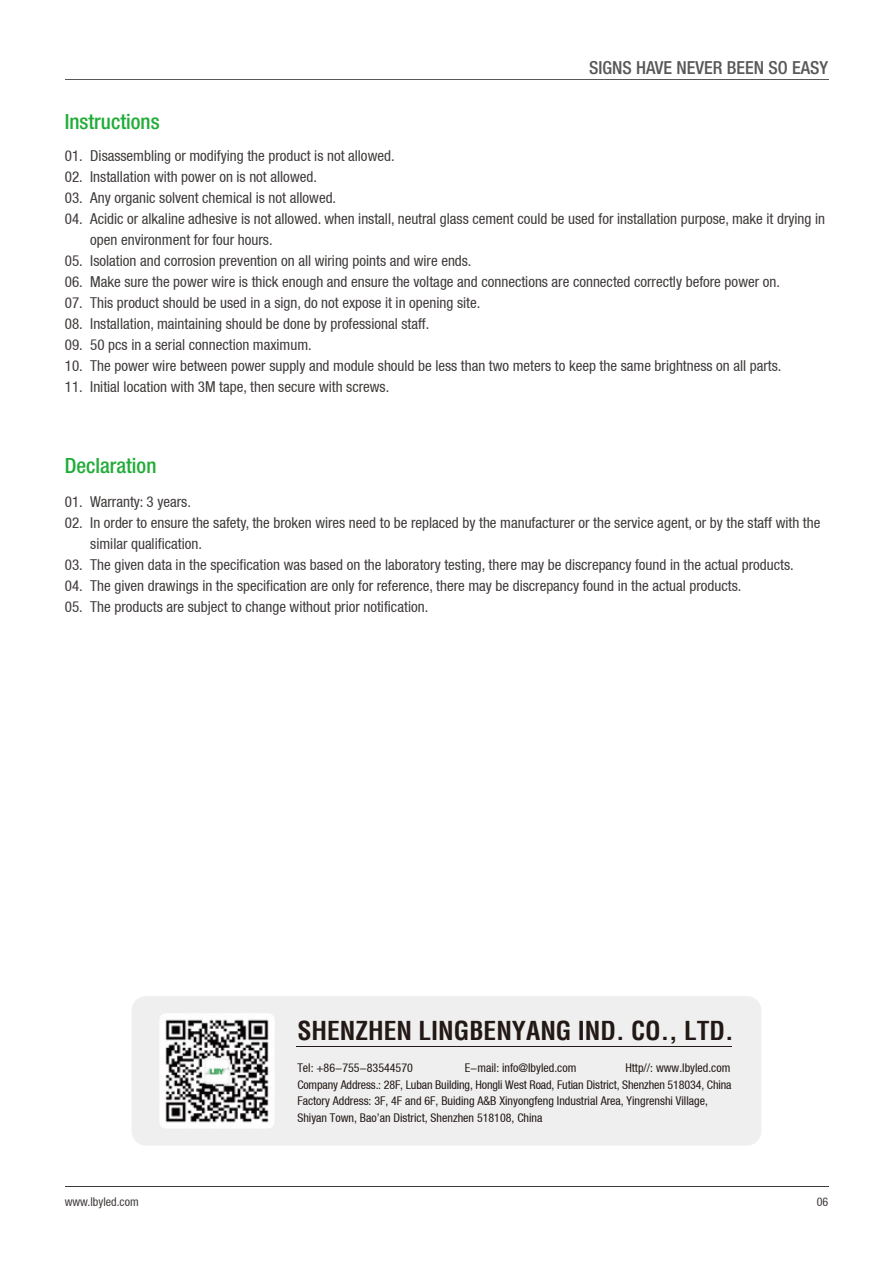
<style>
.page{position:relative;width:893px;height:1263px;background:#fff}
.page>*{position:absolute;margin:0;border:0;box-sizing:border-box;transform-origin:0 0}
.t1{font:700 condensed 25.5px "Helvetica LT";color:#221815}
.t2{font:500 condensed 21px "Helvetica Neue LT Pro";color:#22ac38}
.t3{font:500 condensed 18px "Helvetica Neue LT Pro";color:#595757}
.t4{font:condensed 15px/21px "Helvetica Neue LT";color:#3e3a39}
.t5{font:condensed 12px/16.5px "Helvetica Neue LT";color:#221815}
.t6{font:condensed 12px "Helvetica Neue LT";color:#3e3a39}
</style>
<div class="page">
<div style="left:132px;top:996px;width:629px;height:149px;background:#efefef;border-radius:14px"></div>
<img style="left:159px;top:1013px;width:115px;height:115px">
<hr style="left:296px;top:1047px;width:435px;height:1px;background:#221815">
<hr style="left:65px;top:1186px;width:763px;height:1px;background:#3e3a39">
<hr style="left:65px;top:79px;width:763px;height:1px;background:#595757">
<h2 class="t2" style="left:65px;top:109px;width:96px">Instructions</h2>
<p class="t3" style="left:589px;top:57px;width:241px">SIGNS HAVE NEVER BEEN SO EASY</p>
<p class="t4" style="left:65px;top:145px;width:19px;text-align:justify">01.<br>02.<br>03.<br>04.</p>
<p class="t4" style="left:65px;top:250px;width:19px;text-align:justify">05.<br>06.<br>07.<br>08.<br>09.<br>10.<br>11.</p>
<p class="t4" style="left:90px;top:145px;width:736px">Disassembling or modifying the product is not allowed.<br>Installation with power on is not allowed.<br>Any organic solvent chemical is not allowed.<br>Acidic or alkaline adhesive is not allowed. when install, neutral glass cement could be used for installation purpose, make it drying in open environment for four hours.<br>Isolation and corrosion prevention on all wiring points and wire ends.<br>Make sure the power wire is thick enough and ensure the voltage and connections are connected correctly before power on.<br>This product should be used in a sign, do not expose it in opening site.<br>Installation, maintaining should be done by professional staff.<br>50 pcs in a serial connection maximum.<br>The power wire between power supply and module should be less than two meters to keep the same brightness on all parts.<br>Initial location with 3M tape, then secure with screws.</p>
<h2 class="t2" style="left:65px;top:453px;width:93px">Declaration</h2>
<p class="t4" style="left:65px;top:491px;width:19px">01.<br>02.</p>
<p class="t4" style="left:65px;top:554px;width:19px;text-align:justify">03.<br>04.<br>05.</p>
<p class="t4" style="left:90px;top:491px;width:732px">Warranty: 3 years.<br>In order to ensure the safety, the broken wires need to be replaced by the manufacturer or the service agent, or by the staff with the similar qualification.<br>The given data in the specification was based on the laboratory testing, there may be discrepancy found in the actual products.<br>The given drawings in the specification are only for reference, there may be discrepancy found in the actual products.<br>The products are subject to change without prior notification.</p>
<h1 class="t1" style="left:297px;top:1014px;width:438px">SHENZHEN LINGBENYANG IND. CO., LTD.</h1>
<p class="t5" style="left:297px;top:1059px;width:117px">Tel: +86-755-83544570</p>
<p class="t5" style="left:465px;top:1059px;width:113px">E-mail: info@lbyled.com</p>
<p class="t5" style="left:297px;top:1059px;width:436px;text-indent:328px">Http//: www.lbyled.com Company Address.: 28F, Luban Building, Hongli West Road, Futian District, Shenzhen 518034, China Factory Address: 3F, 4F and 6F, Buiding A&amp;B Xinyongfeng Industrial Area, Yingrenshi Village, Shiyan Town, Bao’an District, Shenzhen 518108, China</p>
<p class="t6" style="left:65px;top:1195px;width:75px">www.lbyled.com</p>
<p class="t6" style="left:817px;top:1195px;width:13px">06</p>
</div>
